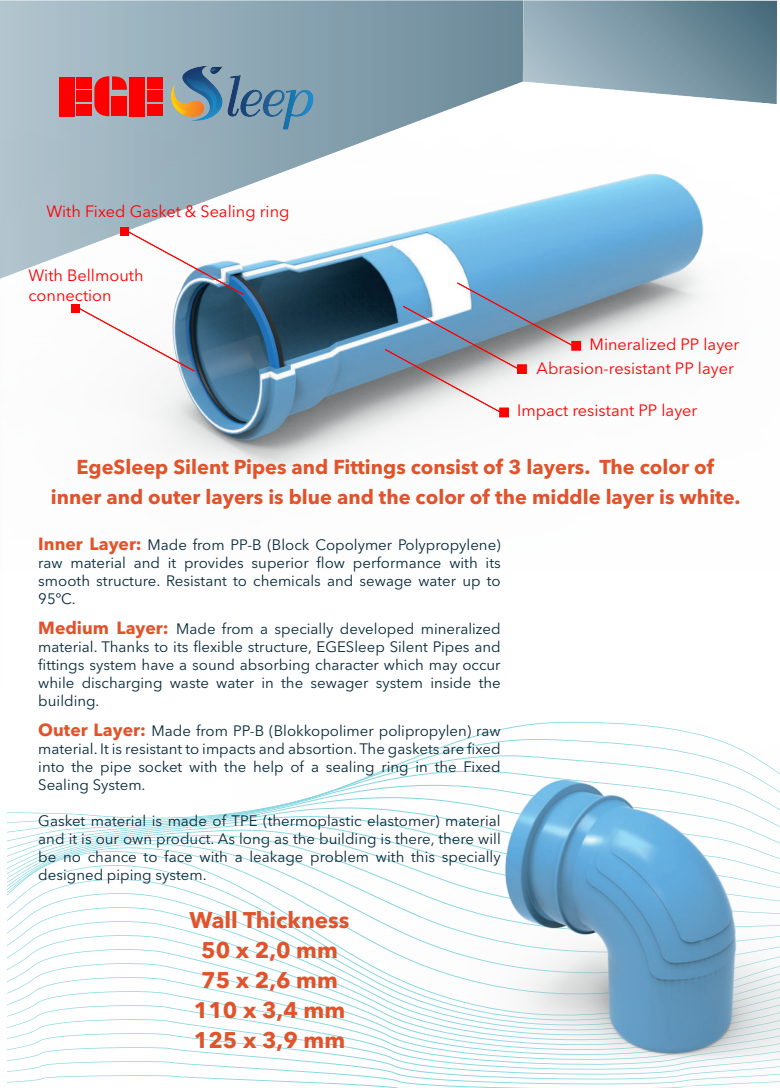
<style>
.page{position:relative;width:780px;height:1088px;background:#fff}
.page>*{position:absolute;margin:0;border:0;box-sizing:border-box;transform-origin:0 0}
.t1{font:700 22.5px/30px "Avenir Next LT Pro";color:#e0532b;text-align:center}
.t2{font:700 20px/30px "Avenir Next LT Pro";color:#e0532b;text-align:center}
.t3{font:16.25px/24.8px "Avenir Next LT Pro";color:#f00}
.t4{font:15px/18px "Avenir Next LT Pro";color:#06283a;text-align:justify}
.s1{font-weight:700;font-size:17.5px;color:#e0532b}
</style>
<div class="page">
<svg style="left:8px;top:816px;width:224px;height:7px"></svg>
<svg style="left:22px;top:823px;width:210px;height:7px"></svg>
<svg style="left:8px;top:851px;width:224px;height:14px"></svg>
<svg style="left:8px;top:865px;width:224px;height:14px"></svg>
<svg style="left:8px;top:879px;width:224px;height:14px"></svg>
<svg style="left:8px;top:921px;width:224px;height:14px"></svg>
<svg style="left:8px;top:935px;width:224px;height:14px"></svg>
<svg style="left:8px;top:949px;width:224px;height:14px"></svg>
<svg style="left:8px;top:963px;width:224px;height:14px"></svg>
<svg style="left:8px;top:977px;width:224px;height:14px"></svg>
<svg style="left:8px;top:991px;width:224px;height:14px"></svg>
<svg style="left:8px;top:1005px;width:224px;height:14px"></svg>
<svg style="left:8px;top:1019px;width:224px;height:14px"></svg>
<svg style="left:8px;top:1033px;width:224px;height:14px"></svg>
<svg style="left:8px;top:1047px;width:224px;height:36px"></svg>
<img style="left:0;top:0;width:778px;height:471px">
<svg style="left:169px;top:66px;width:144px;height:64px;background:#7a97a6"></svg>
<div style="left:59px;top:77px;width:15px;height:39px;background:#f00"></div>
<div style="left:77px;top:77px;width:15px;height:11px;background:#f00"></div>
<div style="left:77px;top:91px;width:15px;height:11px;background:#f00"></div>
<div style="left:77px;top:105px;width:15px;height:11px;background:#f00"></div>
<svg style="left:94px;top:76px;width:33px;height:40px"></svg>
<div style="left:111px;top:97px;width:16px;height:19px;background:#f00"></div>
<div style="left:130px;top:77px;width:15px;height:39px;background:#f00"></div>
<div style="left:147px;top:77px;width:16px;height:11px;background:#f00"></div>
<div style="left:147px;top:91px;width:16px;height:11px;background:#f00"></div>
<div style="left:147px;top:105px;width:16px;height:11px;background:#f00"></div>
<img style="left:232px;top:721px;width:547px;height:367px">
<div style="left:572px;top:341px;width:8px;height:9px;background:#f00"></div>
<div style="left:571px;top:341px;width:10px;height:10px;border:1px solid #f00"></div>
<svg style="left:385px;top:282px;width:193px;height:134px"></svg>
<div style="left:500px;top:408px;width:8px;height:9px;background:#f00"></div>
<div style="left:499px;top:407px;width:9px;height:10px;border:1px solid #f00"></div>
<svg style="left:73px;top:305px;width:122px;height:66px"></svg>
<div style="left:71px;top:304px;width:9px;height:8px;background:#f00"></div>
<svg style="left:122px;top:228px;width:122px;height:67px"></svg>
<div style="left:120px;top:227px;width:9px;height:9px;background:#f00"></div>
<p class="t3" style="left:46px;top:200px;width:244px">With Fixed Gasket &amp; Sealing ring</p>
<p class="t3" style="left:28px;top:267px;width:117px;line-height:19.6px">With Bellmouth connection</p>
<p class="t3" style="left:536px;top:333px;width:204px;text-indent:53px">Mineralized PP layer<br>Abrasion-resistant PP layer</p>
<p class="t3" style="left:517px;top:399px;width:182px">Impact resistant PP layer</p>
<h2 class="t2" style="left:51px;top:453px;width:691px">EgeSleep Silent Pipes and Fittings consist of 3 layers. The color of inner and outer layers is blue and the color of the middle layer is white.</h2>
<p class="t4" style="left:38px;top:537px;width:464px"><span class="s1">Inner Layer:</span> Made from PP-B (Block Copolymer Polypropylene) raw material and it provides superior flow performance with its smooth structure. Resistant to chemicals and sewage water up to 95ºC.</p>
<p class="t4" style="left:38px;top:621px;width:464px"><span class="s1">Medium Layer:</span> Made from a specially developed mineralized material. Thanks to its flexible structure, EGESleep Silent Pipes and fittings system have a sound absorbing character which may occur while discharging waste water in the sewager system inside the building.</p>
<p class="t4" style="left:38px;top:723px;width:464px"><span class="s1">Outer Layer:</span> Made from PP-B (Blokkopolimer polipropylen) raw material. It is resistant to impacts and absortion. The gaskets are fixed into the pipe socket with the help of a sealing ring in the Fixed Sealing System.</p>
<p class="t4" style="left:38px;top:813px;width:464px">Gasket material is made of TPE (thermoplastic elastomer) material and it is our own product. As long as the building is there, there will be no chance to face with a leakage problem with this specially designed piping system.</p>
<h1 class="t1" style="left:189px;top:907px;width:161px">Wall Thickness<br>50 x 2,0 mm<br>75 x 2,6 mm<br>110 x 3,4 mm<br>125 x 3,9 mm</h1>
</div>
